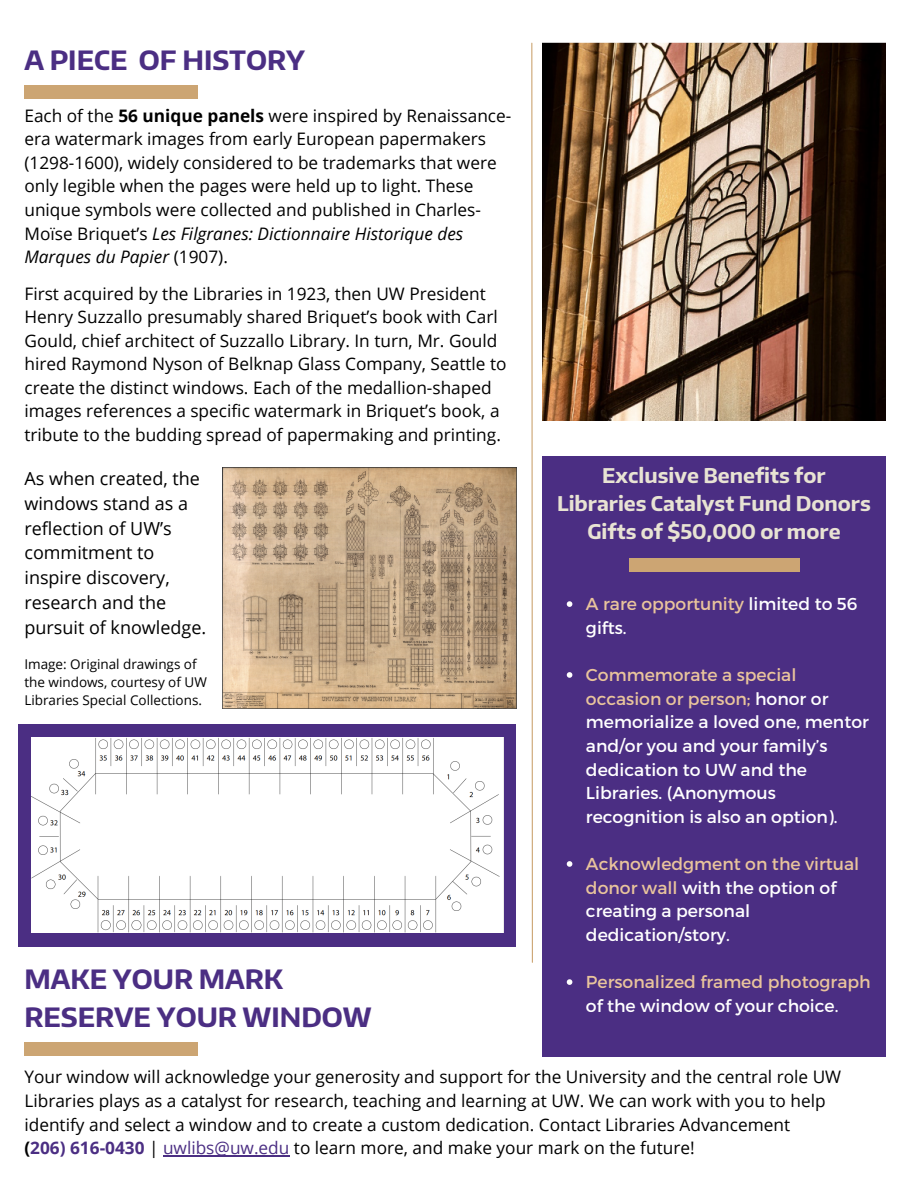
<style>
.page{position:relative;width:918px;height:1188px;background:#fff}
.page>*{position:absolute;margin:0;border:0;box-sizing:border-box;transform-origin:0 0}
.t1{font:700 26.55px "Encode Sans Normal";color:#4b2e83}
.t2{font:700 20.25px/28.2px "Encode Sans Normal";color:#e8e3d3;text-align:center}
.t3{font:18px/24.8px "Open Sans";color:#000}
.t4{font:17.25px/23.5px "Open Sans";color:#000}
.t5{font:17.25px/23.7px "Montserrat";color:#fff}
.t6{font:17.25px/23.7px "Montserrat";color:#e9c49c}
.t7{font:13.5px/18px "Open Sans";color:#000}
.s1{font-weight:700}
.s2{font-style:italic}
.s3{color:#e9c49c}
.s4{color:#fff}
.s5{font-weight:700;color:#4b2e83}
.s6{color:#4b2e83}
</style>
<div class="page">
<div style="left:542px;top:456px;width:343px;height:601px;background:#4b2e83"></div>
<img style="left:542px;top:43px;width:343px;height:378px">
<div style="left:25px;top:1042px;width:173px;height:14px;background:#cca573"></div>
<div style="left:629px;top:559px;width:171px;height:13px;background:#cca573"></div>
<div style="left:25px;top:85px;width:173px;height:13px;background:#cca573"></div>
<svg style="left:531px;top:42px;width:2px;height:921px;background:#e1cbaf"></svg>
<div style="left:18px;top:724px;width:498px;height:223px;background:#4b2e83"></div>
<img style="left:31px;top:738px;width:473px;height:195px">
<img style="left:223px;top:468px;width:293px;height:241px">
<hr style="left:163px;top:1155px;width:126px;height:2px;background:#4b2e83">
<svg style="left:567px;top:601px;width:5px;height:6px"></svg>
<svg style="left:567px;top:672px;width:5px;height:6px"></svg>
<svg style="left:567px;top:861px;width:5px;height:6px"></svg>
<svg style="left:567px;top:979px;width:5px;height:6px"></svg>
<p class="t1" style="left:24px;top:42px;width:282px">A PIECE OF HISTORY</p>
<p class="t4" style="left:24px;top:103px;width:488px">Each of the <span class="s1">56 unique panels</span> were inspired by Renaissance&shy;era watermark images from early European papermakers (1298-1600), widely considered to be trademarks that were only legible when the pages were held up to light. These unique symbols were collected and published in Charles-Moïse Briquet’s <span class="s2">Les Filgranes: Dictionnaire Historique des Marques du Papier</span> (1907).</p>
<p class="t4" style="left:24px;top:281px;width:484px">First acquired by the Libraries in 1923, then UW President Henry Suzzallo presumably shared Briquet’s book with Carl Gould, chief architect of Suzzallo Library. In turn, Mr. Gould hired Raymond Nyson of Belknap Glass Company, Seattle to create the distinct windows. Each of the medallion-shaped images references a specific watermark in Briquet’s book, a tribute to the budding spread of papermaking and printing.</p>
<p class="t3" style="left:24px;top:466px;width:183px">As when created, the windows stand as a reflection of UW’s commitment to inspire discovery, research and the pursuit of knowledge.</p>
<p class="t7" style="left:24px;top:655px;width:174px">Image: Original drawings of</p>
<p class="t7" style="left:24px;top:673px;width:184px">the windows, courtesy of UW<br>Libraries Special Collections.</p>
<p class="t1" style="left:24px;top:962px;width:260px">MAKE YOUR MARK</p>
<p class="t1" style="left:24px;top:999px;width:349px">RESERVE YOUR WINDOW</p>
<p class="t2" style="left:557px;top:461px;width:315px">Exclusive Benefits for<br>Libraries Catalyst Fund Donors<br>Gifts of $50,000 or more</p>
<p class="t5" style="left:586px;top:591px;width:273px"><span class="s3">A rare opportunity</span> limited to 56 gifts.</p>
<p class="t5" style="left:586px;top:662px;width:284px"><span class="s3">Commemorate a special occasion or person;</span> honor or memorialize a loved one, mentor and/or you and your family’s dedication to UW and the<br>Libraries. (Anonymous recognition is also an option).</p>
<p class="t5" style="left:586px;top:851px;width:275px"><span class="s3">Acknowledgment on the virtual donor wall</span> with the option of creating a personal dedication/story.</p>
<p class="t6" style="left:586px;top:969px;width:286px">Personalized framed photograph <span class="s4">of the window of your choice.</span></p>
<p class="t4" style="left:24px;top:1065px;width:818px">Your window will acknowledge your generosity and support for the University and the central role UW Libraries plays as a catalyst for research, teaching and learning at UW. We can work with you to help identify and select a window and to create a custom dedication. Contact Libraries Advancement<br><span class="s1">(</span><span class="s5">206) 616-0430</span> | <span class="s6">uwlibs@uw.edu</span> to learn more, and make your mark on the future!</p>
</div>
